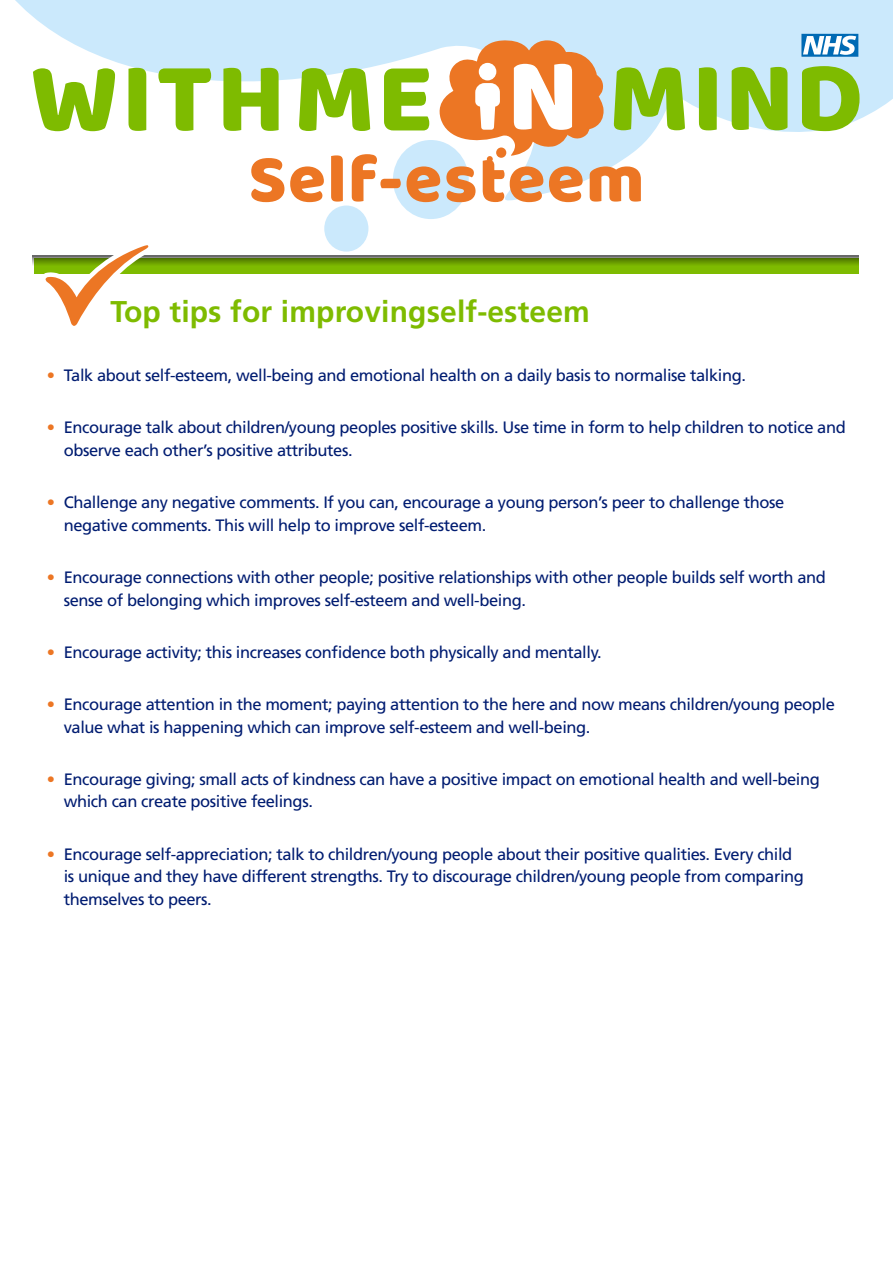
<style>
.page{position:relative;width:893px;height:1263px;background:#fff}
.page>*{position:absolute;margin:0;border:0;box-sizing:border-box;transform-origin:0 0}
.t1{font:69px "Baloo Paaji";letter-spacing:.02em;color:#ec7624}
.t2{font:700 30px "Frutiger";letter-spacing:.005em;color:#7ebb00}
.t3{font:16.5px/22.5px "Frutiger";letter-spacing:-.025em;color:#001c71}
.s1{color:#ec7624}
</style>
<div class="page">
<svg style="left:15px;top:0;width:878px;height:214px"></svg>
<div style="left:393px;top:140px;width:76px;height:79px;background:#cbe9fc;border-radius:50%"></div>
<div style="left:324px;top:206px;width:44px;height:46px;background:#cbe9fc;border-radius:50%"></div>
<svg style="left:33px;top:68px;width:82px;height:63px"></svg>
<svg style="left:128px;top:68px;width:18px;height:63px"></svg>
<svg style="left:158px;top:68px;width:53px;height:63px"></svg>
<svg style="left:223px;top:68px;width:56px;height:63px"></svg>
<svg style="left:299px;top:68px;width:71px;height:63px"></svg>
<svg style="left:384px;top:69px;width:45px;height:61px"></svg>
<svg style="left:732px;top:67px;width:55px;height:63px;background:#8fc537"></svg>
<svg style="left:699px;top:67px;width:18px;height:63px"></svg>
<svg style="left:614px;top:67px;width:71px;height:63px;background:#98ca50"></svg>
<svg style="left:802px;top:66px;width:57px;height:65px;background:#97c94c"></svg>
<svg style="left:435px;top:39px;width:169px;height:123px"></svg>
<div style="left:34px;top:258px;width:825px;height:15px;background:#7ebb00"></div>
<svg style="left:801px;top:34px;width:57px;height:23px"></svg>
<svg style="left:33px;top:256px;width:826px;height:9px;background:#668b1b"></svg>
<svg style="left:36px;top:245px;width:124px;height:81px"></svg>
<h1 class="t1" style="left:248px;top:137px;width:397px">Self-esteem</h1>
<h2 class="t2" style="left:111px;top:294px;width:481px">Top tips for improvingself-esteem</h2>
<p class="t3" style="left:47px;top:364px;width:701px"><span class="s1">•</span> Talk about self-esteem, well-being and emotional health on a daily basis to normalise talking.</p>
<p class="t3" style="left:64px;top:416px;width:783px;text-indent:-17px"><span class="s1">•</span> Encourage talk about children/young peoples positive skills. Use time in form to help children to notice and observe each other’s positive attributes.</p>
<p class="t3" style="left:64px;top:491px;width:722px;text-indent:-17px"><span class="s1">•</span> Challenge any negative comments. If you can, encourage a young person’s peer to challenge those negative comments. This will help to improve self-esteem.</p>
<p class="t3" style="left:64px;top:566px;width:763px;text-indent:-17px"><span class="s1">•</span> Encourage connections with other people; positive relationships with other people builds self worth and sense of belonging which improves self-esteem and well-being.</p>
<p class="t3" style="left:47px;top:641px;width:557px"><span class="s1">•</span> Encourage activity; this increases confidence both physically and mentally.</p>
<p class="t3" style="left:64px;top:693px;width:772px;text-indent:-17px"><span class="s1">•</span> Encourage attention in the moment; paying attention to the here and now means children/young people value what is happening which can improve self-esteem and well-being.</p>
<p class="t3" style="left:64px;top:768px;width:758px;text-indent:-17px"><span class="s1">•</span> Encourage giving; small acts of kindness can have a positive impact on emotional health and well-being which can create positive feelings.</p>
<p class="t3" style="left:64px;top:842px;width:742px;text-indent:-17px"><span class="s1">•</span> Encourage self-appreciation; talk to children/young people about their positive qualities. Every child is unique and they have different strengths. Try to discourage children/young people from comparing themselves to peers.</p>
</div>
